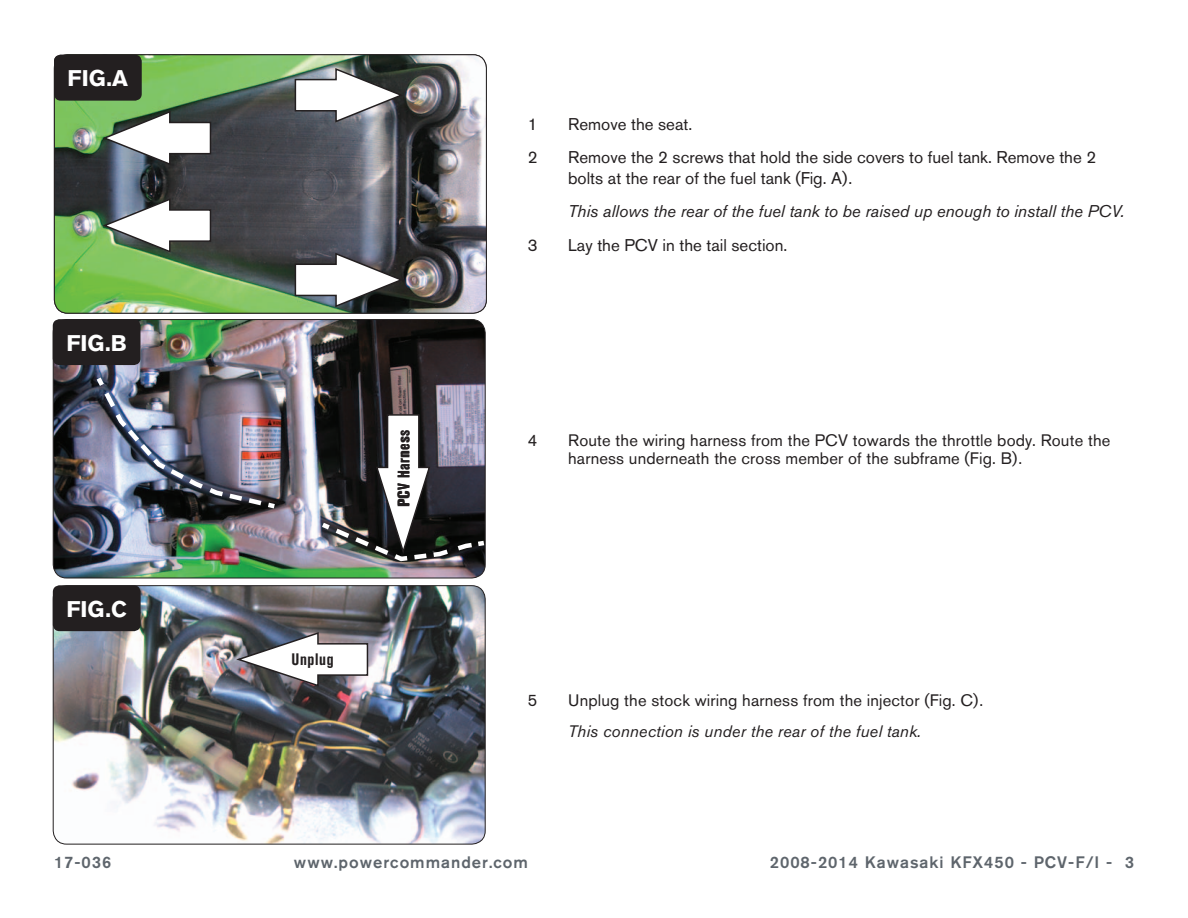
<style>
.page{position:relative;width:1188px;height:918px;background:#fff}
.page>*{position:absolute;margin:0;border:0;box-sizing:border-box;transform-origin:0 0}
.t1{font:700 22.5px "Akzidenz Grotesk BQ";color:#fff}
.Bodycopy{font:16.8px/20.2px "Akzidenz Grotesk BQ";color:#231f20}
.Bodycopy-2{font:italic 16.8px "Akzidenz Grotesk BQ";color:#231f20}
.Bodycopy-3{font:16.5px/18px "Akzidenz Grotesk BQ";letter-spacing:.01em;color:#231f20}
.t2{font:500 16.5px "Akzidenz Grotesk BQ";letter-spacing:.06em;color:#5e656c}
.Bodycopy-4{font:italic 16.5px "Akzidenz Grotesk BQ";letter-spacing:.01em;color:#231f20}
.Callouts{font:700 condensed 16.5px "Akzidenz Grotesk BQ";letter-spacing:.04em;color:#231f20}
</style>
<div class="page">
<img style="left:53px;top:586px;width:432px;height:258px">
<div style="left:53px;top:585px;width:433px;height:259px;border:1px solid #231f20;border-radius:14px"></div>
<img style="left:54px;top:55px;width:431px;height:258px">
<div style="left:54px;top:54px;width:433px;height:260px;border:1px solid #231f20;border-radius:14px"></div>
<div style="left:54px;top:55px;width:88px;height:46px;background:#231f20;border-radius:7px"></div>
<div style="left:53px;top:585px;width:88px;height:46px;background:#231f20;border-radius:7px"></div>
<img style="left:53px;top:320px;width:432px;height:258px">
<div style="left:53px;top:319px;width:88px;height:46px;background:#231f20;border-radius:7px"></div>
<svg style="left:294px;top:67px;width:111px;height:56px"></svg>
<img style="left:234px;top:631px;width:135px;height:57px">
<svg style="left:294px;top:252px;width:111px;height:56px"></svg>
<svg style="left:101px;top:110px;width:111px;height:56px"></svg>
<svg style="left:101px;top:197px;width:111px;height:57px"></svg>
<img style="left:52px;top:362px;width:434px;height:202px">
<p class="t1" style="left:68px;top:65px;width:62px">FIG.A</p>
<p class="t1" style="left:76px;top:65px;width:46px">FIG.</p>
<p class="t1" style="left:66px;top:330px;width:62px">FIG.B</p>
<p class="t1" style="left:67px;top:596px;width:62px">FIG.C</p>
<p class="Callouts" style="left:292px;top:650px;width:44px">Unplug</p>
<p class="Callouts" style="left:394px;top:507px;width:79px;rotate:-90deg">PCV Harness</p>
<p class="Callouts" style="left:394px;top:478px;width:8px;rotate:-90deg">h</p>
<p class="Bodycopy" style="left:528px;top:114px;width:11px">1</p>
<p class="Bodycopy" style="left:568px;top:114px;width:126px">Remove the seat.</p>
<p class="Bodycopy" style="left:528px;top:147px;width:11px">2</p>
<p class="Bodycopy" style="left:568px;top:147px;width:530px">Remove the 2 screws that hold the side covers to fuel tank. Remove the 2 bolts at the rear of the fuel tank (Fig. A).</p>
<p class="Bodycopy-2" style="left:568px;top:202px;width:558px">This allows the rear of the fuel tank to be raised up enough to install the PCV.</p>
<p class="Bodycopy" style="left:528px;top:235px;width:11px">3</p>
<p class="Bodycopy" style="left:568px;top:235px;width:221px">Lay the PCV in the tail section.</p>
<p class="Bodycopy-3" style="left:528px;top:431px;width:11px">4</p>
<p class="Bodycopy-3" style="left:568px;top:431px;width:544px">Route the wiring harness from the PCV towards the throttle body. Route the harness underneath the cross member of the subframe (Fig. B).</p>
<p class="Bodycopy-3" style="left:528px;top:691px;width:11px">5</p>
<p class="Bodycopy-3" style="left:568px;top:691px;width:417px">Unplug the stock wiring harness from the injector (Fig. C).</p>
<p class="Bodycopy-4" style="left:568px;top:722px;width:354px">This connection is under the rear of the fuel tank.</p>
<p class="t2" style="left:54px;top:852px;width:59px">17-036</p>
<p class="t2" style="left:294px;top:852px;width:236px">www.powercommander.com</p>
<p class="t2" style="left:770px;top:852px;width:366px">2008-2014 Kawasaki KFX450 - PCV-F/I - 3</p>
</div>
